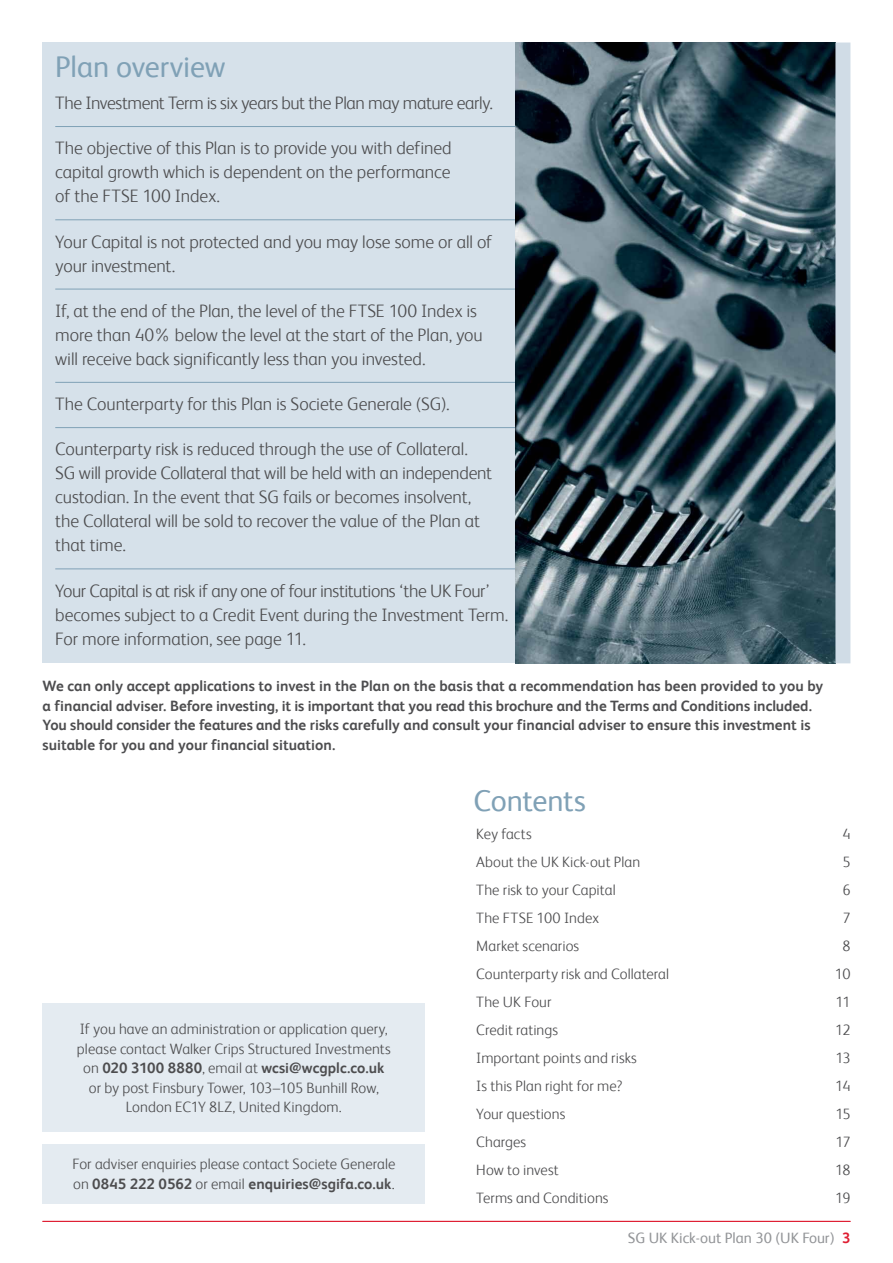
<style>
.page{position:relative;width:893px;height:1263px;background:#fff}
.page>*{position:absolute;margin:0;border:0;box-sizing:border-box;transform-origin:0 0}
.t1{font:30px "FS Albert";letter-spacing:-.005em;color:#80a1b6}
.t2{font:300 18px/24px "FS Albert";letter-spacing:-.005em;color:#4d4d4f}
.t3{font:300 18px "FS Albert";letter-spacing:-.025em;color:#4d4d4f}
.t4{font:300 15px/19.5px "FS Albert";letter-spacing:.005em;color:#4d4d4f}
.t5{font:700 15px/19.5px "FS Albert";color:#4d4d4f}
.t6{font:15px "FS Albert";color:#939598}
.t7{font:700 15px "FS Albert";color:#df1e32}
.s1{font-weight:700}
</style>
<div class="page">
<div style="left:43px;top:1144px;width:382px;height:59px;background:#e4ebf1"></div>
<div style="left:43px;top:1003px;width:382px;height:129px;background:#e4ebf1"></div>
<div style="left:43px;top:43px;width:473px;height:620px;background:#d6e1ea"></div>
<hr style="left:55px;top:126px;width:461px;height:1px;background:#80a1b6">
<hr style="left:55px;top:219px;width:461px;height:1px;background:#80a1b6">
<hr style="left:55px;top:289px;width:461px;height:1px;background:#80a1b6">
<hr style="left:55px;top:382px;width:461px;height:1px;background:#80a1b6">
<hr style="left:55px;top:427px;width:461px;height:1px;background:#80a1b6">
<hr style="left:55px;top:568px;width:461px;height:1px;background:#80a1b6">
<img style="left:516px;top:43px;width:319px;height:620px">
<div style="left:835px;top:43px;width:15px;height:620px;background:#d0dce6"></div>
<hr style="left:43px;top:1221px;width:807px;height:1px;background:#df1e32">
<h1 class="t1" style="left:55px;top:49px;width:172px">Plan overview</h1>
<p class="t3" style="left:55px;top:93px;width:439px">The Investment Term is six years but the Plan may mature early.</p>
<p class="t2" style="left:55px;top:136px;width:398px;text-align:justify">The objective of this Plan is to provide you with defined capital growth which is dependent on the performance of the FTSE 100 Index.</p>
<p class="t2" style="left:55px;top:229px;width:439px">Your Capital is not protected and you may lose some or all of your investment.</p>
<p class="t2" style="left:55px;top:299px;width:429px">If, at the end of the Plan, the level of the FTSE 100 Index is more than 40% below the level at the start of the Plan, you will receive back significantly less than you invested.</p>
<p class="t2" style="left:55px;top:392px;width:396px">The Counterparty for this Plan is Societe Generale (SG).</p>
<p class="t2" style="left:55px;top:437px;width:438px">Counterparty risk is reduced through the use of Collateral.<br>SG will provide Collateral that will be held with an independent custodian. In the event that SG fails or becomes insolvent, the Collateral will be sold to recover the value of the Plan at that time.</p>
<p class="t2" style="left:55px;top:578px;width:455px">Your Capital is at risk if any one of four institutions ‘the UK Four’ becomes subject to a Credit Event during the Investment Term.<br>For more information, see page 11.</p>
<p class="t5" style="left:43px;top:676px;width:782px">We can only accept applications to invest in the Plan on the basis that a recommendation has been provided to you by a financial adviser. Before investing, it is important that you read this brochure and the Terms and Conditions included.<br>You should consider the features and the risks carefully and consult your financial adviser to ensure this investment is suitable for you and your financial situation.</p>
<h1 class="t1" style="left:474px;top:784px;width:114px">Contents</h1>
<p class="t4" style="left:476px;top:824px;width:57px">Key facts</p>
<p class="t4" style="left:842px;top:824px;width:10px">4</p>
<p class="t4" style="left:476px;top:852px;width:165px">About the UK Kick-out Plan</p>
<p class="t4" style="left:842px;top:852px;width:10px">5</p>
<p class="t4" style="left:476px;top:880px;width:141px">The risk to your Capital</p>
<p class="t4" style="left:842px;top:880px;width:10px">6</p>
<p class="t4" style="left:476px;top:908px;width:124px">The FTSE 100 Index</p>
<p class="t4" style="left:842px;top:908px;width:10px">7</p>
<p class="t4" style="left:476px;top:936px;width:104px">Market scenarios</p>
<p class="t4" style="left:842px;top:936px;width:10px">8</p>
<p class="t4" style="left:476px;top:964px;width:194px">Counterparty risk and Collateral</p>
<p class="t4" style="left:835px;top:964px;width:17px">10</p>
<p class="t4" style="left:476px;top:992px;width:77px">The UK Four</p>
<p class="t4" style="left:835px;top:992px;width:16px">11</p>
<p class="t4" style="left:476px;top:1020px;width:83px">Credit ratings</p>
<p class="t4" style="left:835px;top:1020px;width:17px">12</p>
<p class="t4" style="left:476px;top:1048px;width:162px">Important points and risks</p>
<p class="t4" style="left:835px;top:1048px;width:17px">13</p>
<p class="t4" style="left:476px;top:1076px;width:148px">Is this Plan right for me?</p>
<p class="t4" style="left:835px;top:1076px;width:17px">14</p>
<p class="t4" style="left:476px;top:1104px;width:91px">Your questions</p>
<p class="t4" style="left:835px;top:1104px;width:17px">15</p>
<p class="t4" style="left:476px;top:1132px;width:52px">Charges</p>
<p class="t4" style="left:835px;top:1132px;width:16px">17</p>
<p class="t4" style="left:476px;top:1160px;width:84px">How to invest</p>
<p class="t4" style="left:835px;top:1160px;width:17px">18</p>
<p class="t4" style="left:476px;top:1188px;width:134px">Terms and Conditions</p>
<p class="t4" style="left:835px;top:1188px;width:17px">19</p>
<p class="t6" style="left:628px;top:1229px;width:208px">SG UK Kick-out Plan 30 (UK Four)</p>
<p class="t4" style="left:77px;top:1019px;width:315px;text-align:center">If you have an administration or application query, please contact Walker Crips Structured Investments on <span class="s1">020 3100 8880</span>, email at <span class="s1">wcsi@wcgplc.co.uk </span>or by post Finsbury Tower, 103–105 Bunhill Row, London EC1Y 8LZ, United Kingdom.</p>
<p class="t4" style="left:72px;top:1154px;width:325px">For adviser enquiries please contact Societe Generale on <span class="s1">0845 222 0562</span> or email <span class="s1">enquiries@sgifa.co.uk</span>.</p>
<p class="t7" style="left:842px;top:1229px;width:10px">3</p>
</div>
